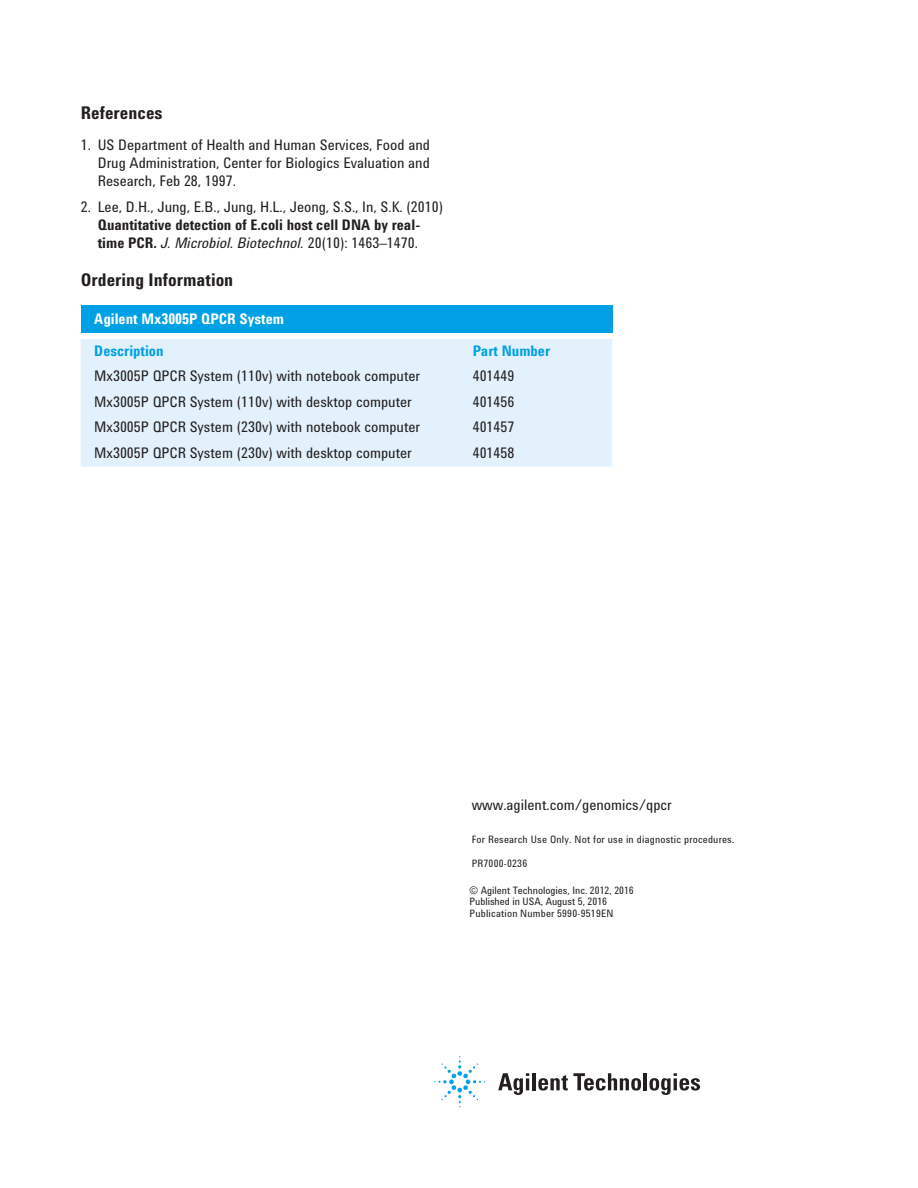
<style>
.page{position:relative;width:918px;height:1188px;background:#fff}
.page>*{position:absolute;margin:0;border:0;box-sizing:border-box;transform-origin:0 0}
.t1{font:700 18px "Agilent Condensed CFF";color:#231f20}
.t2{font:15px/18px "Agilent Condensed CFF";color:#231f20;text-align:justify}
.t3{font:700 15px/18px "Agilent Condensed CFF";color:#231f20}
.t4{font:700 15px "Agilent Condensed CFF";color:#fff}
.t5{font:700 15px "Agilent Condensed CFF";color:#00a1e4}
.t6{font:10.5px/11.7px "Agilent Condensed CFF";color:#231f20}
.t7{font:10.5px "Agilent Condensed CFF";letter-spacing:.02em;color:#231f20}
.s1{font-weight:400;font-style:italic}
.s2{font-weight:400}
</style>
<div class="page">
<svg style="left:498px;top:1073px;width:31px;height:22px"></svg>
<hr style="left:532px;top:1073px;width:4px;height:17px;background:#231f20">
<svg style="left:538px;top:1073px;width:103px;height:18px"></svg>
<hr style="left:644px;top:1073px;width:3px;height:17px;background:#231f20">
<svg style="left:649px;top:1073px;width:51px;height:22px"></svg>
<svg style="left:434px;top:1056px;width:51px;height:51px"></svg>
<div style="left:81px;top:305px;width:531px;height:27px;background:#00a1e4"></div>
<div style="left:81px;top:339px;width:531px;height:128px;background:#e2f1fb"></div>
<p class="t1" style="left:81px;top:106px;width:83px">References</p>
<p class="t2" style="left:98px;top:137px;width:334px;text-indent:-17px">1. US Department of Health and Human Services, Food and Drug Administration, Center for Biologics Evaluation and Research, Feb 28, 1997.</p>
<p class="t2" style="left:81px;top:200px;width:364px">2. Lee, D.H., Jung, E.B., Jung, H.L., Jeong, S.S., In, S.K. (2010)</p>
<p class="t3" style="left:98px;top:218px;width:325px">Quantitative detection of E.coli host cell DNA by real&shy;time PCR. <span class="s1">J. Microbiol. Biotechnol.</span> <span class="s2">20(10): 1463–1470.</span></p>
<p class="t1" style="left:81px;top:273px;width:154px">Ordering Information</p>
<p class="t4" style="left:94px;top:313px;width:191px">Agilent Mx3005P QPCR System</p>
<p class="t5" style="left:94px;top:345px;width:71px">Description</p>
<p class="t5" style="left:473px;top:345px;width:79px">Part Number</p>
<p class="t2" style="left:94px;top:369px;width:327px">Mx3005P QPCR System (110v) with notebook computer</p>
<p class="t2" style="left:473px;top:369px;width:43px">401449</p>
<p class="t2" style="left:94px;top:394px;width:319px">Mx3005P QPCR System (110v) with desktop computer</p>
<p class="t2" style="left:473px;top:394px;width:43px">401456</p>
<p class="t2" style="left:94px;top:420px;width:327px">Mx3005P QPCR System (230v) with notebook computer</p>
<p class="t2" style="left:473px;top:420px;width:43px">401457</p>
<p class="t2" style="left:94px;top:445px;width:319px">Mx3005P QPCR System (230v) with desktop computer</p>
<p class="t2" style="left:473px;top:445px;width:43px">401458</p>
<p class="t2" style="left:472px;top:797px;width:202px">www.agilent.com/genomics/qpcr</p>
<p class="t7" style="left:472px;top:831px;width:264px">For Research Use Only. Not for use in diagnostic procedures.</p>
<p class="t7" style="left:472px;top:856px;width:57px">PR7000-0236</p>
<p class="t6" style="left:470px;top:885px;width:166px">© Agilent Technologies, Inc. 2012, 2016<br>Published in USA, August 5, 2016<br>Publication Number 5990-9519EN</p>
</div>
